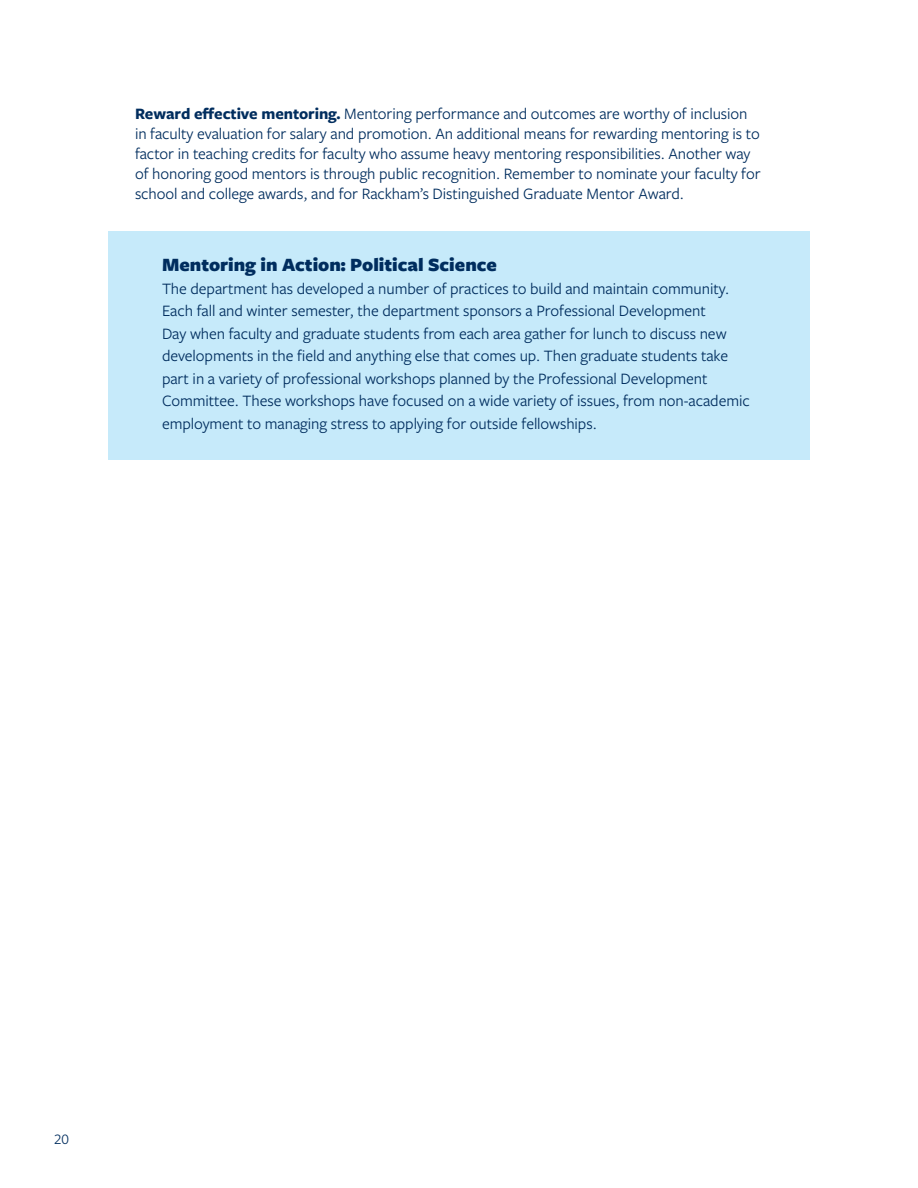
<style>
.page{position:relative;width:918px;height:1188px;background:#fff}
.page>*{position:absolute;margin:0;border:0;box-sizing:border-box;transform-origin:0 0}
.t1{font:900 19.5px "Freight Sans Pro";color:#002d5e}
.t2{font:16.5px/22.5px "Freight Sans Pro";letter-spacing:-.005em;color:#002d5e}
.t3{font:15px "Freight Sans Pro";color:#002d5e}
.s1{font-weight:700}
</style>
<div class="page">
<div style="left:108px;top:255px;width:702px;height:205px;background:#c6eafa"></div>
<div style="left:108px;top:231px;width:702px;height:64px;background:#c6eafa"></div>
<p class="t2" style="left:135px;top:103px;width:627px;line-height:19.8px"><span class="s1">Reward effective mentoring.</span> Mentoring performance and outcomes are worthy of inclusion in faculty evaluation for salary and promotion. An additional means for rewarding mentoring is to factor in teaching credits for faculty who assume heavy mentoring responsibilities. Another way of honoring good mentors is through public recognition. Remember to nominate your faculty for school and college awards, and for Rackham’s Distinguished Graduate Mentor Award.</p>
<h3 class="t1" style="left:162px;top:251px;width:336px">Mentoring in Action: Political Science</h3>
<p class="t2" style="left:162px;top:276px;width:589px">The department has developed a number of practices to build and maintain community.<br>Each fall and winter semester, the department sponsors a Professional Development<br>Day when faculty and graduate students from each area gather for lunch to discuss new developments in the field and anything else that comes up. Then graduate students take part in a variety of professional workshops planned by the Professional Development Committee. These workshops have focused on a wide variety of issues, from non-academic employment to managing stress to applying for outside fellowships.</p>
<p class="t3" style="left:54px;top:1129px;width:16px">20</p>
</div>
